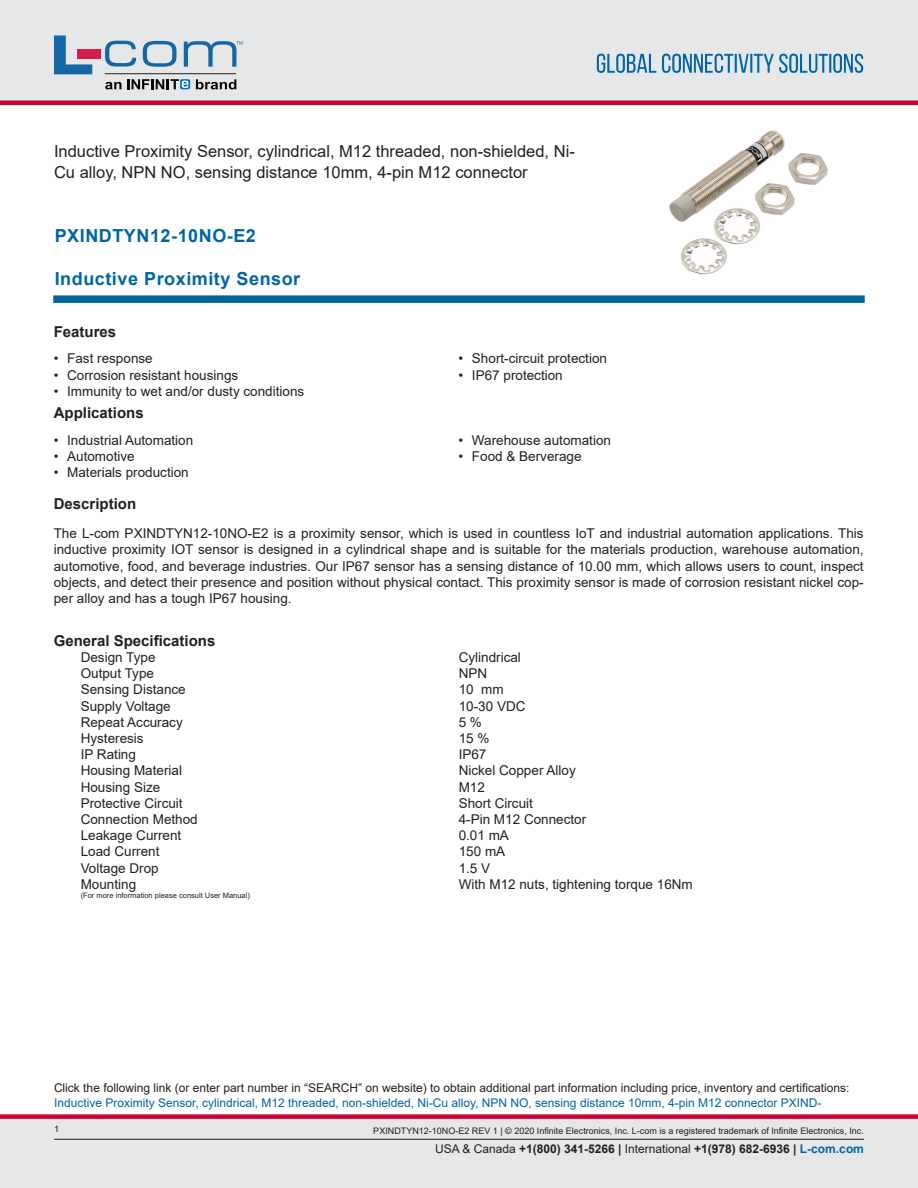
<style>
.page{position:relative;width:918px;height:1188px;background:#fff}
.page>*{position:absolute;margin:0;border:0;box-sizing:border-box;transform-origin:0 0}
.PN{font:700 18px "Arial";letter-spacing:.03em;color:#0065a4}
.Web_Description_Para{font:16.5px/21px "Arial";color:#231f20}
.LCOM_Section_Header{font:700 15px "Arial";color:#231f20}
.Head1{font:700 15px "Arial";color:#231f20}
.MarketingDescription{font:13.5px/16.2px "Arial";color:#231f20;text-align:justify}
.Specs_Para{font:13.5px "Arial";color:#231f20}
.Description_and_PN_L{font:12px/14.4px "Arial";color:#231f20}
.t1{font:700 12px "Arial";color:#231f20}
.t2{font:9px "Arial";color:#231f20}
.Specs_Para-2{font:7.5px "Arial";color:#231f20}
.s1{color:#0065a4}
.s2{font-weight:400}
</style>
<div class="page">
<div style="left:0;top:1119px;width:918px;height:69px;background:#e6e7e9"></div>
<div style="left:0;top:1114px;width:918px;height:5px;background:#c03"></div>
<div style="left:0;top:0;width:918px;height:102px;background:#e6e7e9"></div>
<div style="left:0;top:100px;width:918px;height:5px;background:#c03"></div>
<hr style="left:54px;top:1139px;width:810px;height:1px;background:#231f20">
<svg style="left:597px;top:54px;width:266px;height:19px"></svg>
<svg style="left:53px;top:295px;width:812px;height:8px;fill:#00669f"></svg>
<hr style="left:105px;top:73px;width:131px;height:1px;background:#211e1e">
<svg style="left:54px;top:35px;width:38px;height:39px"></svg>
<svg style="left:143px;top:41px;width:34px;height:26px"></svg>
<svg style="left:105px;top:41px;width:31px;height:26px"></svg>
<div style="left:77px;top:49px;width:23px;height:10px;background:#d41e47"></div>
<svg style="left:180px;top:79px;width:10px;height:10px"></svg>
<svg style="left:196px;top:79px;width:40px;height:10px"></svg>
<svg style="left:105px;top:79px;width:83px;height:10px"></svg>
<svg style="left:184px;top:41px;width:59px;height:26px"></svg>
<img style="left:669px;top:130px;width:159px;height:145px">
<h1 class="Web_Description_Para" style="left:54px;top:141px;width:522px">Inductive Proximity Sensor, cylindrical, M12 threaded, non-shielded, Ni-<br>Cu alloy, NPN NO, sensing distance 10mm, 4-pin M12 connector</h1>
<p class="PN" style="left:55px;top:223px;width:203px">PXINDTYN12-10NO-E2</p>
<p class="PN" style="left:55px;top:266px;width:247px">Inductive Proximity Sensor</p>
<p class="LCOM_Section_Header" style="left:54px;top:321px;width:64px">Features</p>
<p class="MarketingDescription" style="left:54px;top:350px;width:101px">• Fast response</p>
<p class="MarketingDescription" style="left:54px;top:367px;width:186px">• Corrosion resistant housings</p>
<p class="MarketingDescription" style="left:54px;top:383px;width:252px">• Immunity to wet and/or dusty conditions</p>
<p class="LCOM_Section_Header" style="left:54px;top:403px;width:92px">Applications</p>
<p class="MarketingDescription" style="left:54px;top:432px;width:141px">• Industrial Automation</p>
<p class="MarketingDescription" style="left:54px;top:448px;width:83px">• Automotive</p>
<p class="MarketingDescription" style="left:54px;top:464px;width:137px">• Materials production</p>
<p class="MarketingDescription" style="left:458px;top:350px;width:150px">• Short-circuit protection</p>
<p class="MarketingDescription" style="left:458px;top:367px;width:106px">• IP67 protection</p>
<p class="MarketingDescription" style="left:458px;top:432px;width:154px">• Warehouse automation</p>
<p class="MarketingDescription" style="left:458px;top:448px;width:125px">• Food &amp; Berverage</p>
<p class="LCOM_Section_Header" style="left:54px;top:493px;width:84px">Description</p>
<p class="MarketingDescription" style="left:54px;top:525px;width:811px">The L-com PXINDTYN12-10NO-E2 is a proximity sensor, which is used in countless IoT and industrial automation applications. This inductive proximity IOT sensor is designed in a cylindrical shape and is suitable for the materials production, warehouse automation, automotive, food, and beverage industries. Our IP67 sensor has a sensing distance of 10.00 mm, which allows users to count, inspect objects, and detect their presence and position without physical contact. This proximity sensor is made of corrosion resistant nickel cop&shy;per alloy and has a tough IP67 housing.</p>
<p class="Head1" style="left:54px;top:630px;width:163px">General Specifications</p>
<p class="Specs_Para" style="left:81px;top:648px;width:76px">Design Type</p>
<p class="Specs_Para" style="left:459px;top:648px;width:64px">Cylindrical</p>
<p class="Specs_Para" style="left:81px;top:664px;width:75px">Output Type</p>
<p class="Specs_Para" style="left:459px;top:664px;width:30px">NPN</p>
<p class="Specs_Para" style="left:81px;top:680px;width:107px">Sensing Distance</p>
<p class="Specs_Para" style="left:459px;top:680px;width:47px">10 mm</p>
<p class="Specs_Para" style="left:81px;top:697px;width:92px">Supply Voltage</p>
<p class="Specs_Para" style="left:459px;top:697px;width:68px">10-30 VDC</p>
<p class="Specs_Para" style="left:81px;top:713px;width:104px">Repeat Accuracy</p>
<p class="Specs_Para" style="left:459px;top:713px;width:25px">5 %</p>
<p class="Specs_Para" style="left:81px;top:729px;width:65px">Hysteresis</p>
<p class="Specs_Para" style="left:459px;top:729px;width:32px">15 %</p>
<p class="Specs_Para" style="left:81px;top:745px;width:57px">IP Rating</p>
<p class="Specs_Para" style="left:459px;top:745px;width:29px">IP67</p>
<p class="Specs_Para" style="left:81px;top:761px;width:103px">Housing Material</p>
<p class="Specs_Para" style="left:459px;top:761px;width:119px">Nickel Copper Alloy</p>
<p class="Specs_Para" style="left:81px;top:778px;width:81px">Housing Size</p>
<p class="Specs_Para" style="left:459px;top:778px;width:28px">M12</p>
<p class="Specs_Para" style="left:81px;top:794px;width:104px">Protective Circuit</p>
<p class="Specs_Para" style="left:459px;top:794px;width:76px">Short Circuit</p>
<p class="Specs_Para" style="left:81px;top:810px;width:119px">Connection Method</p>
<p class="Specs_Para" style="left:459px;top:810px;width:129px">4-Pin M12 Connector</p>
<p class="Specs_Para" style="left:81px;top:826px;width:102px">Leakage Current</p>
<p class="Specs_Para" style="left:459px;top:826px;width:52px">0.01 mA</p>
<p class="Specs_Para" style="left:81px;top:842px;width:80px">Load Current</p>
<p class="Specs_Para" style="left:459px;top:842px;width:48px">150 mA</p>
<p class="Specs_Para" style="left:81px;top:859px;width:80px">Voltage Drop</p>
<p class="Specs_Para" style="left:459px;top:859px;width:33px">1.5 V</p>
<p class="Specs_Para" style="left:81px;top:875px;width:57px">Mounting</p>
<p class="Specs_Para" style="left:459px;top:875px;width:236px">With M12 nuts, tightening torque 16Nm</p>
<p class="Specs_Para-2" style="left:81px;top:890px;width:171px">(For more information please consult User Manual)</p>
<p class="Description_and_PN_L" style="left:54px;top:1081px;width:797px">Click the following link (or enter part number in “SEARCH” on website) to obtain additional part information including price, inventory and certifications:<br><span class="s1">Inductive Proximity Sensor, cylindrical, M12 threaded, non-shielded, Ni-Cu alloy, NPN NO, sensing distance 10mm, 4-pin M12 connector PXIND-</span></p>
<p class="t2" style="left:54px;top:1123px;width:7px">1</p>
<p class="t2" style="left:373px;top:1125px;width:492px">PXINDTYN12-10NO-E2 REV 1 | © 2020 Infinite Electronics, Inc. L-com is a registered trademark of Infinite Electronics, Inc.</p>
<p class="t1" style="left:435px;top:1140px;width:430px"><span class="s2">USA &amp; Canada</span> +1(800) 341-5266 | <span class="s2">International</span> +1(978) 682-6936 | <span class="s1">L-com.com</span></p>
</div>
